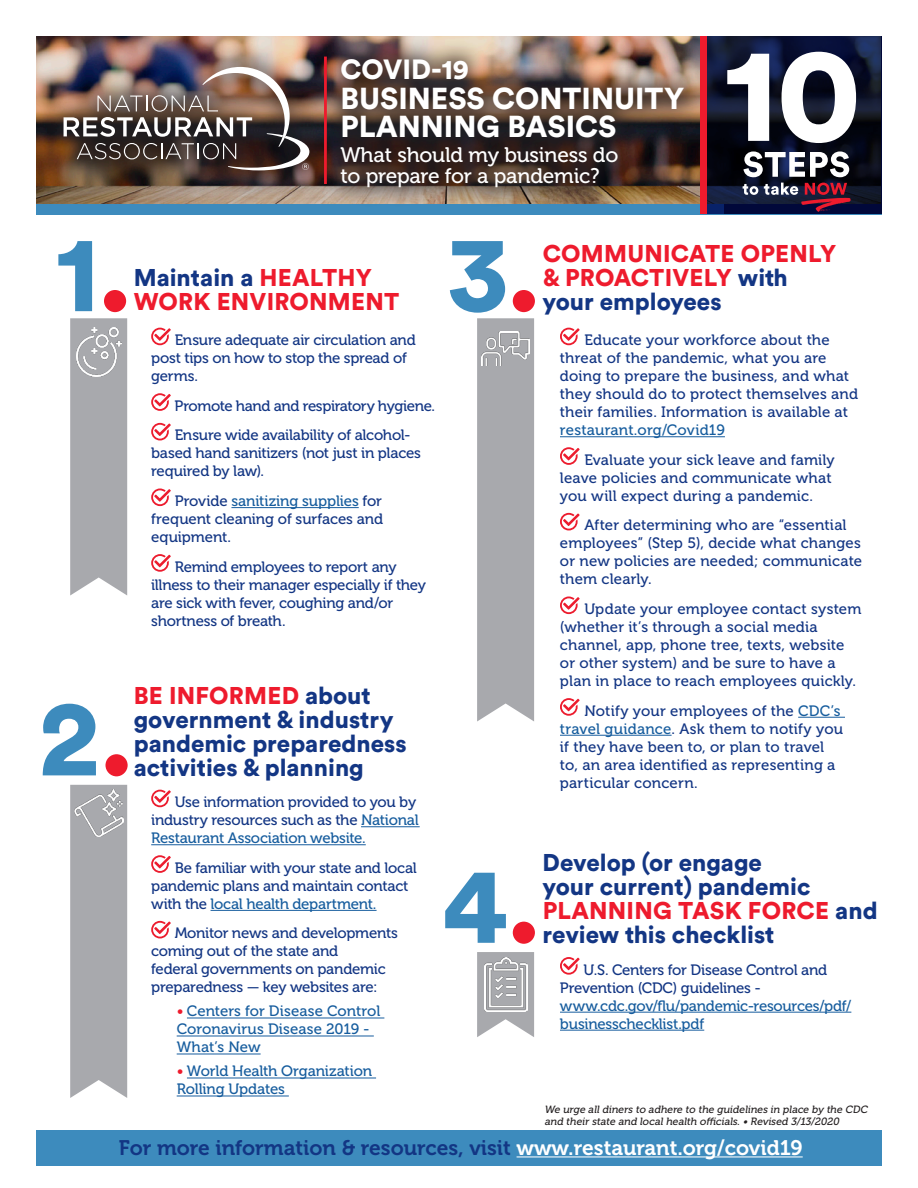
<style>
.page{position:relative;width:918px;height:1188px;background:#fff}
.page>*{position:absolute;margin:0;border:0;box-sizing:border-box;transform-origin:0 0}
.t1{font:900 108px "Circular Std";color:#3d8bbd}
.t2{font:900 30px/28.3px "Circular Std";color:#fff}
.t3{font:900 27.6px "Circular Std";color:#fff}
.t4{font:900 24px/24px "Circular Std";color:#133684}
.t5{font:900 24px/24px "Circular Std";letter-spacing:.005em;color:#ee1b2d}
.t6{font:21px "Museo 700";color:#133684}
.t7{font:21px/21.1px "Museo 500";letter-spacing:-.01em;color:#fff}
.t8{font:15px/18px "Museo 500";letter-spacing:-.005em;color:#133684}
.t9{font:15px/18px "Museo 500";letter-spacing:-.005em;color:#175d9e}
.t10{font:15px/29.5px "Museo 500";letter-spacing:-.025em;color:#133684}
.t11{font:italic 10.5px/12px "Museo 500";color:#231f20}
.s1{color:#ee1b2d}
.s2{color:#133684}
.s3{color:#175d9e}
.s4{color:#fff}
</style>
<div class="page">
<div style="left:36px;top:36px;width:846px;height:178px;background:#3d8bbd"></div>
<img style="left:36px;top:36px;width:844px;height:167px">
<hr style="left:231px;top:507px;width:128px;height:1px;background:#175d9e">
<svg style="left:151px;top:328px;width:20px;height:17px"></svg>
<svg style="left:151px;top:393px;width:20px;height:18px"></svg>
<svg style="left:151px;top:423px;width:20px;height:17px"></svg>
<svg style="left:151px;top:488px;width:20px;height:18px"></svg>
<svg style="left:151px;top:554px;width:20px;height:18px"></svg>
<hr style="left:560px;top:436px;width:165px;height:1px;background:#175d9e">
<hr style="left:798px;top:717px;width:47px;height:1px;background:#175d9e">
<hr style="left:560px;top:735px;width:112px;height:1px;background:#175d9e">
<svg style="left:560px;top:328px;width:20px;height:17px"></svg>
<svg style="left:560px;top:447px;width:20px;height:18px"></svg>
<svg style="left:560px;top:513px;width:20px;height:17px"></svg>
<svg style="left:560px;top:596px;width:20px;height:18px"></svg>
<svg style="left:560px;top:698px;width:20px;height:18px"></svg>
<svg style="left:707px;top:37px;width:175px;height:177px;background:#0b1229"></svg>
<svg style="left:743px;top:151px;width:106px;height:26px;background:#81838c"></svg>
<svg style="left:727px;top:52px;width:129px;height:91px;background:#8e909a"></svg>
<div style="left:700px;top:37px;width:7px;height:177px;background:#ee1b2d"></div>
<hr style="left:560px;top:1012px;width:291px;height:1px;background:#175d9e">
<hr style="left:560px;top:1030px;width:144px;height:1px;background:#175d9e">
<svg style="left:560px;top:957px;width:20px;height:18px"></svg>
<svg style="left:70px;top:318px;width:57px;height:278px;background:#acadb1"></svg>
<div style="left:477px;top:318px;width:57px;height:404px;background:#a8a9ad"></div>
<img style="left:76px;top:328px;width:45px;height:48px">
<svg style="left:477px;top:952px;width:57px;height:85px"></svg>
<img style="left:484px;top:957px;width:43px;height:54px">
<svg style="left:70px;top:785px;width:57px;height:313px;background:#abacb0"></svg>
<hr style="left:361px;top:826px;width:59px;height:1px;background:#175d9e">
<hr style="left:151px;top:844px;width:215px;height:1px;background:#175d9e">
<hr style="left:211px;top:910px;width:166px;height:1px;background:#175d9e">
<hr style="left:187px;top:1018px;width:197px;height:1px;background:#175d9e">
<hr style="left:177px;top:1036px;width:197px;height:1px;background:#175d9e">
<hr style="left:177px;top:1054px;width:84px;height:1px;background:#175d9e">
<hr style="left:187px;top:1078px;width:189px;height:1px;background:#175d9e">
<hr style="left:177px;top:1096px;width:112px;height:1px;background:#175d9e">
<svg style="left:151px;top:790px;width:20px;height:17px"></svg>
<svg style="left:151px;top:855px;width:20px;height:18px"></svg>
<svg style="left:151px;top:921px;width:20px;height:17px"></svg>
<img style="left:75px;top:790px;width:48px;height:46px">
<img style="left:482px;top:331px;width:48px;height:34px">
<div style="left:321px;top:38px;width:383px;height:170px;background:#231f20;opacity:.75"></div>
<div style="left:39px;top:42px;width:295px;height:154px;background:#231f20;opacity:.75"></div>
<img style="left:64px;top:67px;width:245px;height:103px">
<hr style="left:324px;top:57px;width:3px;height:127px;background:#ee1b2d">
<div style="left:36px;top:1131px;width:846px;height:35px;background:#3d8bbd"></div>
<hr style="left:517px;top:1156px;width:286px;height:1px;background:#fff">
<svg style="left:743px;top:183px;width:108px;height:29px;background:#472a47"></svg>
<h3 class="t3" style="left:341px;top:51px;width:130px">COVID-19</h3>
<h2 class="t2" style="left:341px;top:83px;width:345px">BUSINESS CONTINUITY<br>PLANNING BASICS</h2>
<h3 class="t7" style="left:341px;top:145px;width:279px">What should my business do to prepare for a pandemic?</h3>
<h1 class="t1" style="left:55px;top:201px;width:79px">1<span class="s1">.</span></h1>
<h1 class="t1" style="left:449px;top:201px;width:94px">3<span class="s1">.</span></h1>
<h3 class="t5" style="left:543px;top:241px;width:295px">COMMUNICATE OPENLY &amp; PROACTIVELY <span class="s2">with your employees</span></h3>
<h3 class="t5" style="left:134px;top:265px;width:267px"><span class="s2">Maintain a</span> HEALTHY<br>WORK ENVIRONMENT</h3>
<p class="t8" style="left:151px;top:331px;width:266px;text-indent:23px">Ensure adequate air circulation and post tips on how to stop the spread of germs.</p>
<p class="t10" style="left:175px;top:391px;width:262px">Promote hand and respiratory hygiene.<br>Ensure wide availability of alcohol-</p>
<p class="t8" style="left:151px;top:445px;width:271px">based hand sanitizers (not just in places required by law).</p>
<p class="t8" style="left:151px;top:492px;width:234px;text-align:justify;text-indent:23px">Provide <span class="s3">sanitizing supplies</span> for frequent cleaning of surfaces and equipment.</p>
<p class="t8" style="left:151px;top:558px;width:276px;text-indent:23px">Remind employees to report any illness to their manager especially if they are sick with fever, coughing and/or shortness of breath.</p>
<h3 class="t4" style="left:134px;top:683px;width:274px"><span class="s1">BE INFORMED</span> about government &amp; industry pandemic preparedness</h3>
<h1 class="t1" style="left:39px;top:666px;width:96px">2<span class="s1">.</span></h1>
<h3 class="t4" style="left:134px;top:755px;width:232px">activities &amp; planning</h3>
<p class="t8" style="left:151px;top:793px;width:269px;text-indent:23px">Use information provided to you by industry resources such as the <span class="s3">National<br>Restaurant Association website.</span></p>
<p class="t8" style="left:151px;top:859px;width:267px;text-indent:23px">Be familiar with your state and local pandemic plans and maintain contact with the <span class="s3">local health department.</span></p>
<p class="t8" style="left:151px;top:925px;width:248px;text-indent:23px">Monitor news and developments coming out of the state and<br>federal governments on pandemic preparedness — key websites are:</p>
<p class="t9" style="left:177px;top:1003px;width:205px"><span class="s1">•</span> Centers for Disease Control<br>Coronavirus Disease 2019 -<br>What’s New</p>
<p class="t9" style="left:177px;top:1063px;width:197px"><span class="s1">•</span> World Health Organization<br>Rolling Updates</p>
<p class="t8" style="left:560px;top:331px;width:300px;text-indent:24px">Educate your workforce about the threat of the pandemic, what you are doing to prepare the business, and what they should do to protect themselves and their families. Information is available at</p>
<p class="t9" style="left:560px;top:421px;width:166px">restaurant.org/Covid19</p>
<p class="t8" style="left:560px;top:451px;width:276px;text-indent:24px">Evaluate your sick leave and family leave policies and communicate what you will expect during a pandemic.</p>
<p class="t8" style="left:560px;top:517px;width:304px;text-indent:24px">After determining who are “essential employees” (Step 5), decide what changes or new policies are needed; communicate them clearly.</p>
<p class="t8" style="left:560px;top:600px;width:303px;text-indent:24px">Update your employee contact system (whether it’s through a social media channel, app, phone tree, texts, website or other system) and be sure to have a plan in place to reach employees quickly.</p>
<p class="t8" style="left:560px;top:702px;width:285px;text-indent:24px">Notify your employees of the <span class="s3">CDC’s travel guidance</span>. Ask them to notify you if they have been to, or plan to travel to, an area identified as representing a particular concern.</p>
<h3 class="t4" style="left:543px;top:850px;width:337px">Develop (or engage<br>your current) pandemic<br><span class="s1">PLANNING TASK FORCE</span> and review this checklist</h3>
<h1 class="t1" style="left:442px;top:833px;width:101px">4<span class="s1">.</span></h1>
<p class="t8" style="left:560px;top:961px;width:269px;text-indent:23px">U.S. Centers for Disease Control and<br>Prevention (CDC) guidelines -</p>
<p class="t9" style="left:560px;top:997px;width:293px">www.cdc.gov/flu/pandemic-resources/pdf/ businesschecklist.pdf</p>
<p class="t11" style="left:545px;top:1103px;width:326px">We urge all diners to adhere to the guidelines in place by the CDC and their state and local health officials. • Revised 3/13/2020</p>
<h3 class="t6" style="left:119px;top:1136px;width:685px">For more information &amp; resources, visit <span class="s4">www.restaurant.org/covid19</span></h3>
</div>
